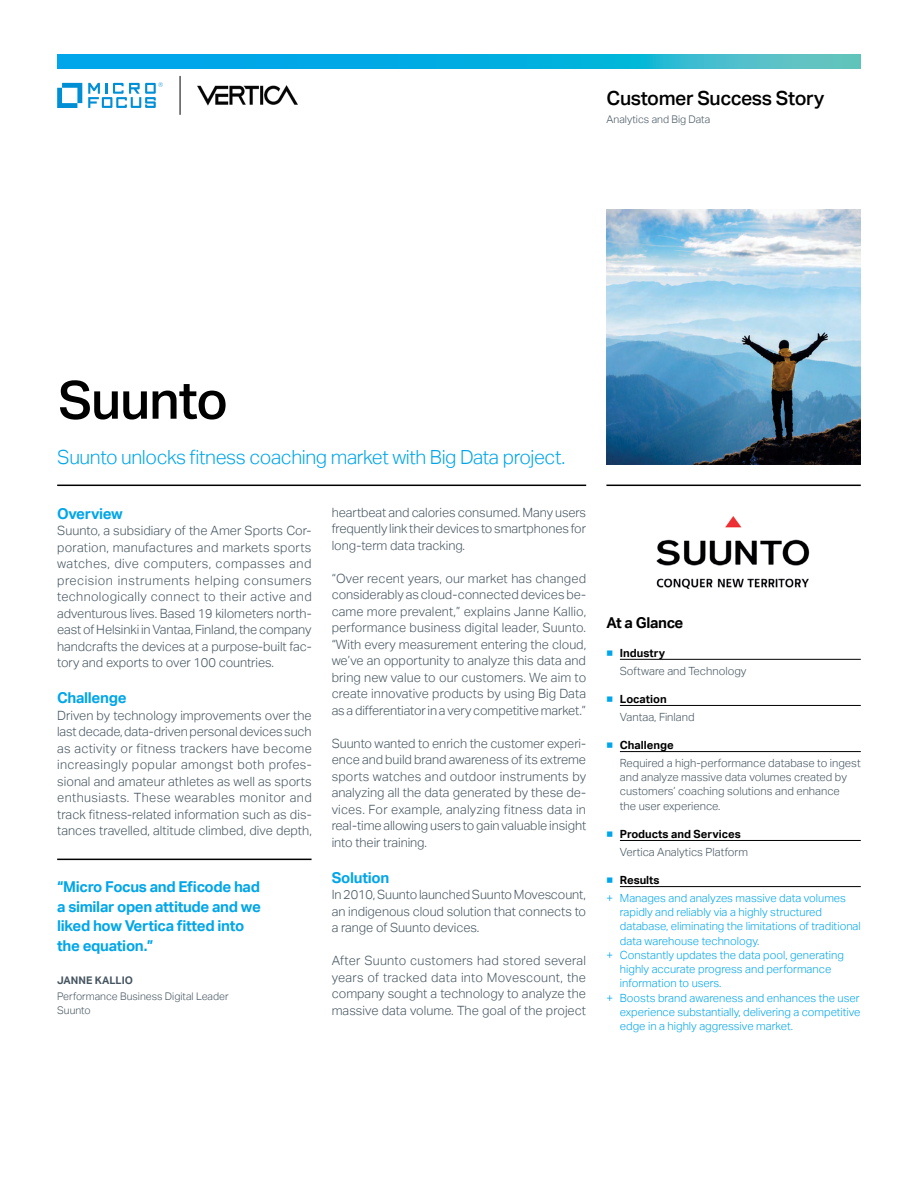
<style>
.page{position:relative;width:918px;height:1188px;background:#fff}
.page>*{position:absolute;margin:0;border:0;box-sizing:border-box;transform-origin:0 0}
.t1{font:500 52.5px "Aktiv Grotesk";letter-spacing:-.02em;color:#000}
.t2{font:300 19.5px "Aktiv Grotesk";letter-spacing:-.02em;color:#00a6e9}
.t3{font:500 19.5px "Aktiv Grotesk";letter-spacing:-.02em;color:#000}
.t4{font:700 15px/19.5px "Aktiv Grotesk";letter-spacing:-.02em;color:#00a6e9}
.t5{font:700 15px "Aktiv Grotesk";letter-spacing:-.02em;color:#000}
.t6{font:300 12.75px/16.5px "Aktiv Grotesk";letter-spacing:-.005em;color:#455560;text-align:justify}
.t7{font:300 11.25px/17.7px "Aktiv Grotesk";color:#00a6e9}
.t8{font:300 11.25px/17.7px "Aktiv Grotesk";color:#455560}
.t9{font:300 10.5px/14.2px "Aktiv Grotesk";color:#455560}
.t10{font:700 10.5px "Aktiv Grotesk";color:#455560}
.s1{font-weight:400;color:#00a6e9}
.s2{font-weight:700;color:#000}
.s3{font-weight:400}
</style>
<div class="page">
<hr style="left:57px;top:485px;width:529px;height:1px;background:#000">
<hr style="left:606px;top:485px;width:255px;height:1px;background:#000">
<img style="left:606px;top:210px;width:255px;height:254px">
<hr style="left:620px;top:659px;width:241px;height:1px;background:#000">
<hr style="left:620px;top:705px;width:241px;height:1px;background:#000">
<hr style="left:620px;top:751px;width:241px;height:1px;background:#000">
<hr style="left:620px;top:840px;width:241px;height:1px;background:#000">
<hr style="left:620px;top:886px;width:241px;height:1px;background:#000">
<hr style="left:57px;top:859px;width:255px;height:1px;background:#000">
<svg style="left:57px;top:54px;width:804px;height:15px;background:#14b0dc"></svg>
<svg style="left:57px;top:83px;width:25px;height:25px"></svg>
<svg style="left:88px;top:82px;width:75px;height:26px"></svg>
<hr style="left:180px;top:76px;width:1px;height:39px;background:#000">
<img style="left:197px;top:85px;width:101px;height:21px">
<img style="left:656px;top:516px;width:154px;height:73px">
<h2 class="t3" style="left:607px;top:87px;width:219px">Customer Success Story</h2>
<p class="t9" style="left:607px;top:112px;width:105px">Analytics and Big Data</p>
<h1 class="t1" style="left:58px;top:370px;width:171px">Suunto</h1>
<h2 class="t2" style="left:57px;top:446px;width:510px">Suunto unlocks fitness coaching market with Big Data project.</h2>
<p class="t4" style="left:57px;top:504px;width:67px">Overview</p>
<p class="t6" style="left:57px;top:522px;width:256px">Suunto, a subsidiary of the Amer Sports Cor&shy;poration, manufactures and markets sports watches, dive computers, compasses and precision instruments helping consumers technologically connect to their active and adventurous lives. Based 19 kilometers north&shy;east of Helsinki in Vantaa, Finland, the company handcrafts the devices at a purpose-built fac&shy;tory and exports to over 100 countries.</p>
<p class="t4" style="left:57px;top:688px;width:71px">Challenge</p>
<p class="t6" style="left:57px;top:707px;width:256px">Driven by technology improvements over the last decade, data-driven personal devices such as activity or fitness trackers have become increasingly popular amongst both profes&shy;sional and amateur athletes as well as sports enthusiasts. These wearables monitor and track fitness-related information such as dis&shy;tances travelled, altitude climbed, dive depth,</p>
<p class="t4" style="left:57px;top:877px;width:205px">“Micro Focus and Eficode had a similar open attitude and we liked how Vertica fitted into the equation.”</p>
<p class="t10" style="left:57px;top:974px;width:77px">JANNE KALLIO</p>
<p class="t9" style="left:57px;top:989px;width:173px">Performance Business Digital Leader<br>Suunto</p>
<p class="t6" style="left:332px;top:504px;width:256px">heartbeat and calories consumed. Many users frequently link their devices to smartphones for long-term data tracking.</p>
<p class="t6" style="left:332px;top:570px;width:256px">“Over recent years, our market has changed considerably as cloud-connected devices be&shy;came more prevalent,” explains Janne Kallio, performance business digital leader, Suunto. “With every measurement entering the cloud, we’ve an opportunity to analyze this data and bring new value to our customers. We aim to create innovative products by using Big Data as a differentiator in a very competitive market.”</p>
<p class="t6" style="left:332px;top:735px;width:256px">Suunto wanted to enrich the customer experi&shy;ence and build brand awareness of its extreme sports watches and outdoor instruments by analyzing all the data generated by these de&shy;vices. For example, analyzing fitness data in real-time allowing users to gain valuable insight into their training.</p>
<p class="t4" style="left:332px;top:868px;width:59px">Solution</p>
<p class="t6" style="left:332px;top:887px;width:256px">In 2010, Suunto launched Suunto Movescount, an indigenous cloud solution that connects to a range of Suunto devices.</p>
<p class="t6" style="left:332px;top:953px;width:256px">After Suunto customers had stored several years of tracked data into Movescount, the company sought a technology to analyze the massive data volume. The goal of the project</p>
<p class="t5" style="left:606px;top:615px;width:79px">At a Glance</p>
<p class="t8" style="left:620px;top:644px;width:128px;text-indent:-14px"><span class="s1">■</span> <span class="s2">Industry<br></span>Software and Technology</p>
<p class="t8" style="left:620px;top:690px;width:76px;text-indent:-14px"><span class="s1">■</span> <span class="s2">Location<br></span>Vantaa, Finland</p>
<p class="t8" style="left:620px;top:736px;width:242px;text-indent:-14px"><span class="s1">■</span> <span class="s2">Challenge<br></span>Required a high-performance database to ingest</p>
<p class="t8" style="left:620px;top:770px;width:229px;line-height:14.2px">and analyze massive data volumes created by customers’ coaching solutions and enhance the user experience.</p>
<p class="t8" style="left:620px;top:825px;width:130px;text-indent:-14px"><span class="s1">■</span> <span class="s2">Products and Services<br></span>Vertica Analytics Platform</p>
<p class="t7" style="left:606px;top:872px;width:241px"><span class="s3">■</span> <span class="s2">Results<br></span>+ Manages and analyzes massive data volumes</p>
<p class="t7" style="left:620px;top:903px;width:204px">rapidly and reliably via a highly structured</p>
<p class="t7" style="left:620px;top:918px;width:242px">database, eliminating the limitations of traditional</p>
<p class="t7" style="left:620px;top:932px;width:141px">data warehouse technology.</p>
<p class="t7" style="left:606px;top:946px;width:239px">+ Constantly updates the data pool, generating</p>
<p class="t7" style="left:620px;top:960px;width:213px">highly accurate progress and performance</p>
<p class="t7" style="left:620px;top:975px;width:103px">information to users.</p>
<p class="t7" style="left:606px;top:989px;width:255px">+ Boosts brand awareness and enhances the user</p>
<p class="t7" style="left:620px;top:1003px;width:242px">experience substantially, delivering a competitive</p>
<p class="t7" style="left:620px;top:1017px;width:175px">edge in a highly aggressive market.</p>
</div>
